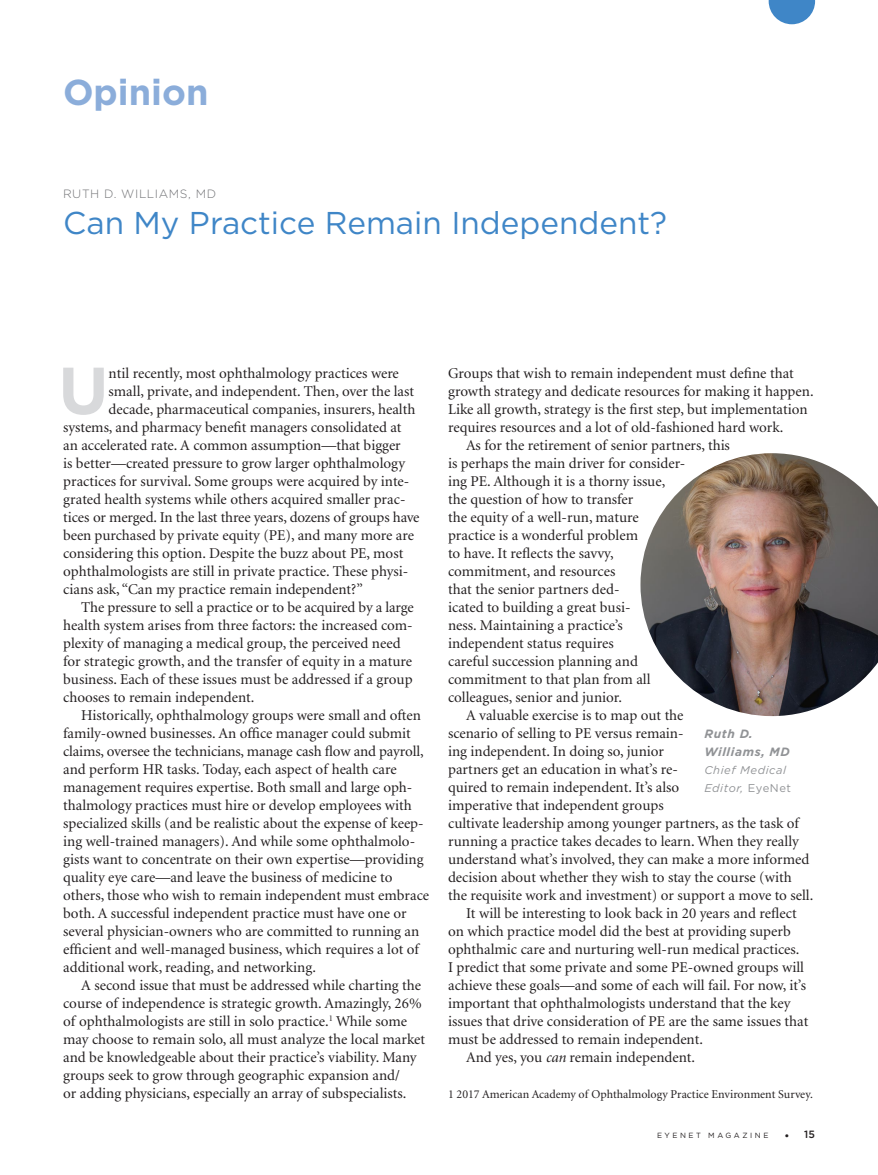
<style>
.page{position:relative;width:878px;height:1175px;background:#fff}
.page>*{position:absolute;margin:0;border:0;box-sizing:border-box;transform-origin:0 0}
.BODY_text_dropcap{font:700 66.45px "Gotham";color:#d8d9db}
.DEPT_Header{font:700 36px "Gotham";color:#8badda}
.DEPT_Headline{font:31.5px "Gotham";color:#3f86c7}
.BODY_text{font:15px/18px "Minion";color:#231f20}
.BODY_text_dropcap-2{font:15px "Minion";color:#231f20}
.REFS___DISCLOSURES_b{font:12px "Minion";color:#231f20}
.VIEW_caption_name{font:italic 700 12px/18px "Gotham";letter-spacing:.05em;color:#919396}
.BODY_text-2{font:300 12px "Gotham";letter-spacing:.05em;color:#717275}
.VIEW_caption_name-2{font:italic 11.25px/18px "Gotham";letter-spacing:.05em;color:#919396}
.t1{font:500 10.5px "Gotham";color:#231f20}
.t2{font:7.5px "Gotham";letter-spacing:.34em;color:#231f20}
.s1{font-style:italic}
.s2{font-style:normal}
.s3{font-weight:300;font-size:12px}
</style>
<div class="page">
<svg style="left:768px;top:0;width:47px;height:24px"></svg>
<img style="left:640px;top:453px;width:238px;height:263px">
<p class="DEPT_Header" style="left:63px;top:69px;width:147px">Opinion</p>
<p class="BODY_text-2" style="left:63px;top:186px;width:155px">RUTH D. WILLIAMS, MD</p>
<p class="DEPT_Headline" style="left:63px;top:203px;width:605px">Can My Practice Remain Independent?</p>
<p class="BODY_text_dropcap" style="left:58px;top:346px;width:52px">U</p>
<p class="BODY_text_dropcap-2" style="left:109px;top:366px;width:292px">ntil recently, most ophthalmology practices were</p>
<p class="BODY_text_dropcap-2" style="left:109px;top:384px;width:307px">small, private, and independent. Then, over the last</p>
<p class="BODY_text_dropcap-2" style="left:109px;top:402px;width:308px">decade, pharmaceutical companies, insurers, health</p>
<p class="BODY_text_dropcap-2" style="left:63px;top:420px;width:340px">systems, and pharmacy benefit managers consolidated at</p>
<p class="BODY_text_dropcap-2" style="left:63px;top:438px;width:339px">an accelerated rate. A common assumption—that bigger</p>
<p class="BODY_text_dropcap-2" style="left:63px;top:456px;width:343px">is better—created pressure to grow larger ophthalmology</p>
<p class="BODY_text_dropcap-2" style="left:63px;top:474px;width:347px">practices for survival. Some groups were acquired by inte-</p>
<p class="BODY_text_dropcap-2" style="left:63px;top:492px;width:344px">grated health systems while others acquired smaller prac-</p>
<p class="BODY_text_dropcap-2" style="left:63px;top:510px;width:358px">tices or merged. In the last three years, dozens of groups have</p>
<p class="BODY_text_dropcap-2" style="left:63px;top:528px;width:352px">been purchased by private equity (PE), and many more are</p>
<p class="BODY_text_dropcap-2" style="left:63px;top:546px;width:341px">considering this option. Despite the buzz about PE, most</p>
<p class="BODY_text_dropcap-2" style="left:63px;top:564px;width:346px">ophthalmologists are still in private practice. These physi-</p>
<p class="BODY_text_dropcap-2" style="left:63px;top:582px;width:301px">cians ask, “Can my practice remain independent?”</p>
<p class="BODY_text" style="left:63px;top:599px;width:352px;text-indent:18px">The pressure to sell a practice or to be acquired by a large health system arises from three factors: the increased com&shy;plexity of managing a medical group, the perceived need for strategic growth, and the transfer of equity in a mature business. Each of these issues must be addressed if a group chooses to remain independent.</p>
<p class="BODY_text" style="left:63px;top:707px;width:367px;text-indent:18px">Historically, ophthalmology groups were small and often family-owned businesses. An office manager could submit claims, oversee the technicians, manage cash flow and payroll, and perform HR tasks. Today, each aspect of health care management requires expertise. Both small and large oph&shy;thalmology practices must hire or develop employees with specialized skills (and be realistic about the expense of keep&shy;ing well-trained managers). And while some ophthalmolo&shy;gists want to concentrate on their own expertise—providing quality eye care—and leave the business of medicine to others, those who wish to remain independent must embrace both. A successful independent practice must have one or several physician-owners who are committed to running an efficient and well-managed business, which requires a lot of additional work, reading, and networking.</p>
<p class="BODY_text" style="left:63px;top:977px;width:363px;text-indent:18px">A second issue that must be addressed while charting the course of independence is strategic growth. Amazingly, 26% of ophthalmologists are still in solo practice.<sup>1</sup> While some may choose to remain solo, all must analyze the local market and be knowledgeable about their practice’s viability. Many groups seek to grow through geographic expansion and/<br>or adding physicians, especially an array of subspecialists.</p>
<p class="BODY_text" style="left:448px;top:365px;width:367px">Groups that wish to remain independent must define that growth strategy and dedicate resources for making it happen.<br>Like all growth, strategy is the first step, but implementation requires resources and a lot of old-fashioned hard work.</p>
<p class="BODY_text" style="left:448px;top:437px;width:283px;text-indent:18px">As for the retirement of senior partners, this is perhaps the main driver for consider-<br>ing PE. Although it is a thorny issue,<br>the question of how to transfer<br>the equity of a well-run, mature<br>practice is a wonderful problem<br>to have. It reflects the savvy,<br>commitment, and resources<br>that the senior partners ded-<br>icated to building a great busi-<br>ness. Maintaining a practice’s<br>independent status requires<br>careful succession planning and<br>commitment to that plan from all<br>colleagues, senior and junior.</p>
<p class="BODY_text" style="left:448px;top:707px;width:367px;text-indent:18px">A valuable exercise is to map out the<br>scenario of selling to PE versus remain-<br>ing independent. In doing so, junior<br>partners get an education in what’s re-<br>quired to remain independent. It’s also<br>imperative that independent groups<br>cultivate leadership among younger partners, as the task of running a practice takes decades to learn. When they really understand what’s involved, they can make a more informed decision about whether they wish to stay the course (with the requisite work and investment) or support a move to sell.</p>
<p class="BODY_text" style="left:448px;top:905px;width:362px;text-indent:18px">It will be interesting to look back in 20 years and reflect on which practice model did the best at providing superb ophthalmic care and nurturing well-run medical practices.<br>I predict that some private and some PE-owned groups will achieve these goals—and some of each will fail. For now, it’s important that ophthalmologists understand that the key issues that drive consideration of PE are the same issues that must be addressed to remain independent.</p>
<p class="BODY_text" style="left:466px;top:1049px;width:230px">And yes, you <span class="s1">can</span> remain independent.</p>
<p class="REFS___DISCLOSURES_b" style="left:448px;top:1088px;width:366px">1 2017 American Academy of Ophthalmology Practice Environment Survey.</p>
<p class="VIEW_caption_name" style="left:704px;top:725px;width:87px">Ruth D.<br>Williams, MD</p>
<p class="VIEW_caption_name-2" style="left:704px;top:761px;width:88px">Chief Medical<br>Editor, <span class="s2">EyeNet</span></p>
<p class="t2" style="left:657px;top:1130px;width:113px">EYENET MAGAZINE</p>
<p class="t1" style="left:784px;top:1127px;width:32px"><span class="s3">•</span> 15</p>
</div>
